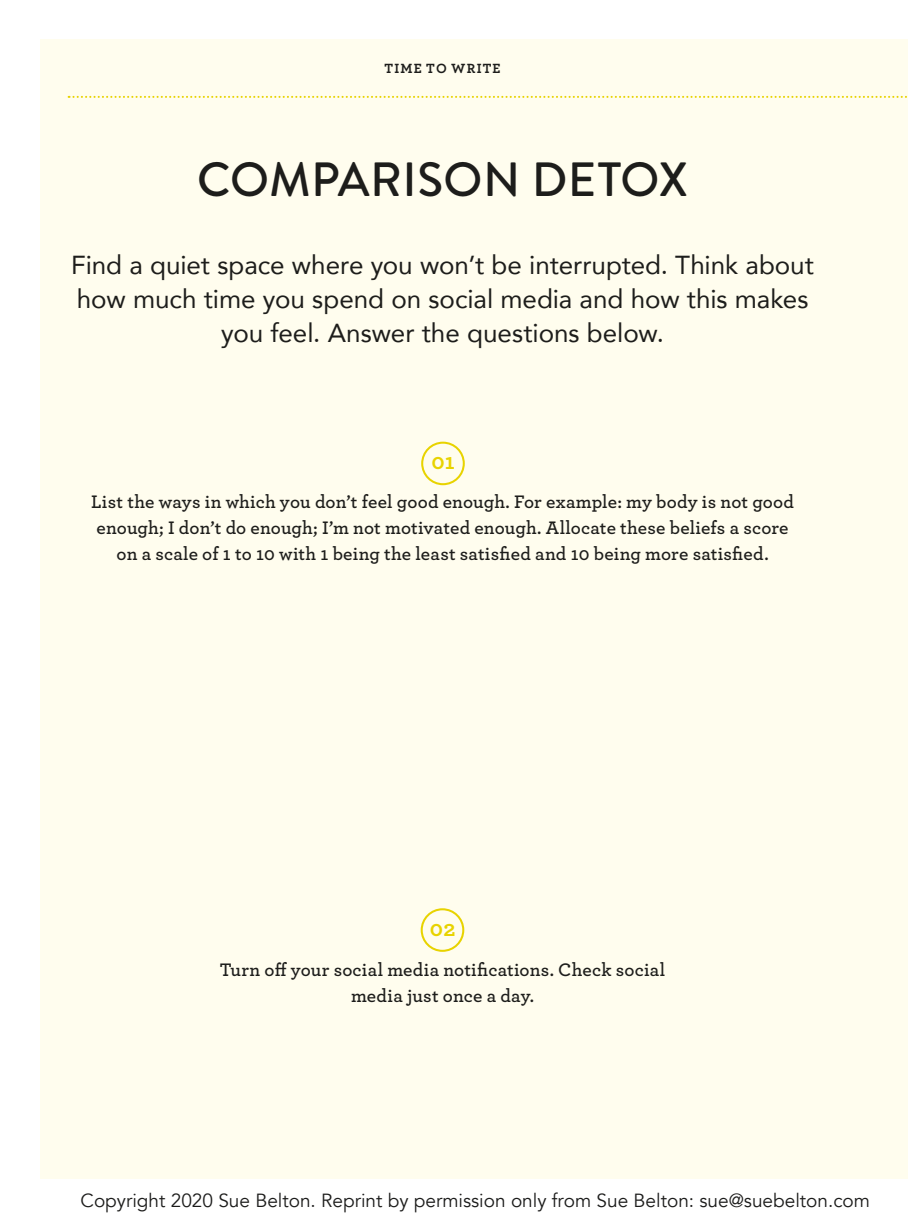
<style>
.page{position:relative;width:908px;height:1219px;background:#fff}
.page>*{position:absolute;margin:0;border:0;box-sizing:border-box;transform-origin:0 0}
.t1{font:500 48px "Brandon Grotesque";letter-spacing:.005em;color:#1d1d1b}
.t2{font:26px/34px "Avenir";color:#1d1d1b;text-align:center}
.t3{font:700 22.8px "Archer";color:#e8d300}
.t4{font:600 19px/26px "Archer";letter-spacing:.005em;color:#1d1d1b;text-align:center}
.t5{font:19px "Avenir";color:#1c1c1b}
.t6{font:700 14px "Archer";letter-spacing:.085em;color:#1d1d1b}
</style>
<div class="page">
<div style="left:40px;top:40px;width:867px;height:1139px;background:#fffdee"></div>
<svg style="left:69px;top:96px;width:839px;height:2px"></svg>
<div style="left:421px;top:442px;width:43px;height:43px;border:2px solid #e8d300;border-radius:50%"></div>
<div style="left:420px;top:908px;width:44px;height:44px;border:2px solid #e8d300;border-radius:50%"></div>
<p class="t6" style="left:384px;top:57px;width:117px">TIME TO WRITE</p>
<h1 class="t1" style="left:197px;top:146px;width:492px">COMPARISON DETOX</h1>
<h2 class="t2" style="left:71px;top:247px;width:744px">Find a quiet space where you won’t be interrupted. Think about how much time you spend on social media and how this makes you feel. Answer the questions below.</h2>
<p class="t3" style="left:431px;top:444px;width:24px">01</p>
<p class="t4" style="left:91px;top:487px;width:704px">List the ways in which you don’t feel good enough. For example: my body is not good enough; I don’t do enough; I’m not motivated enough. Allocate these beliefs a score on a scale of 1 to 10 with 1 being the least satisfied and 10 being more satisfied.</p>
<p class="t3" style="left:429px;top:910px;width:27px">02</p>
<p class="t4" style="left:220px;top:955px;width:446px">Turn off your social media notifications. Check social media just once a day.</p>
<p class="t5" style="left:81px;top:1189px;width:790px">Copyright 2020 Sue Belton. Reprint by permission only from Sue Belton: sue@suebelton.com</p>
</div>
